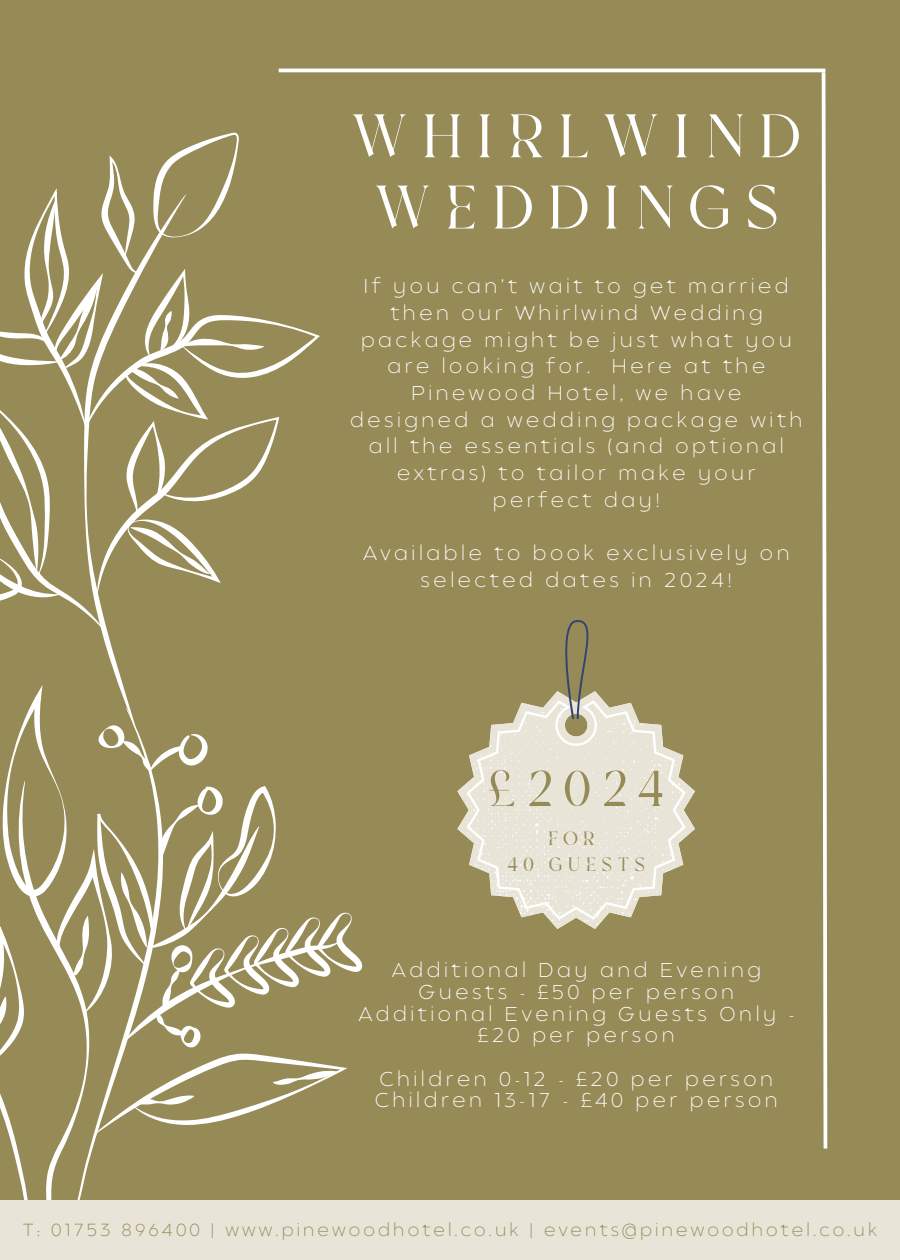
<style>
.page{position:relative;width:900px;height:1260px;background:#968a57}
.page>*{position:absolute;margin:0;border:0;box-sizing:border-box;transform-origin:0 0}
.t1{font:87.5px "Frunchy Serif";letter-spacing:.14em;color:#fff}
.t2{font:71.75px "Frunchy Serif";color:#968a57}
.t3{font:27.5px "Frunchy Serif";letter-spacing:.18em;color:#968a57}
.t4{font:200 20px/26.8px "Balgin";letter-spacing:.18em;color:#fff;text-align:center}
.t5{font:200 17.5px "Balgin";letter-spacing:.18em;color:#968a57}
</style>
<div class="page">
<svg style="left:267px;top:320px;width:53px;height:54px"></svg>
<svg style="left:0;top:132px;width:267px;height:513px"></svg>
<svg style="left:0;top:682px;width:363px;height:502px"></svg>
<hr style="left:279px;top:69px;width:546px;height:3px;background:#fff">
<hr style="left:104px;top:1168px;width:706px;height:4px;background:#968a57">
<svg style="left:820px;top:69px;width:8px;height:1080px"></svg>
<svg style="left:457px;top:691px;width:238px;height:238px;fill:#e8e4d7"></svg>
<svg style="left:558px;top:620px;width:33px;height:99px"></svg>
<div style="left:0;top:1200px;width:900px;height:60px;background:#e8e4d7"></div>
<p class="t1" style="left:351px;top:96px;width:452px">WHIRLWIND</p>
<p class="t1" style="left:374px;top:167px;width:406px">WEDDINGS</p>
<p class="t4" style="left:350px;top:275px;width:454px">If you can’t wait to get married then our Whirlwind Wedding package might be just what you are looking for. Here at the<br>Pinewood Hotel, we have designed a wedding package with all the essentials (and optional extras) to tailor make your perfect day!</p>
<p class="t4" style="left:363px;top:542px;width:428px">Available to book exclusively on selected dates in 2024!</p>
<p class="t2" style="left:488px;top:756px;width:179px">£2024</p>
<p class="t3" style="left:548px;top:826px;width:48px">FOR</p>
<p class="t3" style="left:508px;top:852px;width:139px">40 GUESTS</p>
<p class="t4" style="left:392px;top:962px;width:370px;line-height:21.8px">Additional Day and Evening<br>Guests - £50 per person</p>
<p class="t4" style="left:358px;top:1005px;width:437px;line-height:21.8px">Additional Evening Guests Only - £20 per person</p>
<p class="t4" style="left:379px;top:1067px;width:395px">Children 0-12 - £20 per person</p>
<p class="t4" style="left:375px;top:1089px;width:405px">Children 13-17 - £40 per person</p>
<p class="t5" style="left:23px;top:1223px;width:856px">T: 01753 896400 | www.pinewoodhotel.co.uk | events@pinewoodhotel.co.uk</p>
</div>
